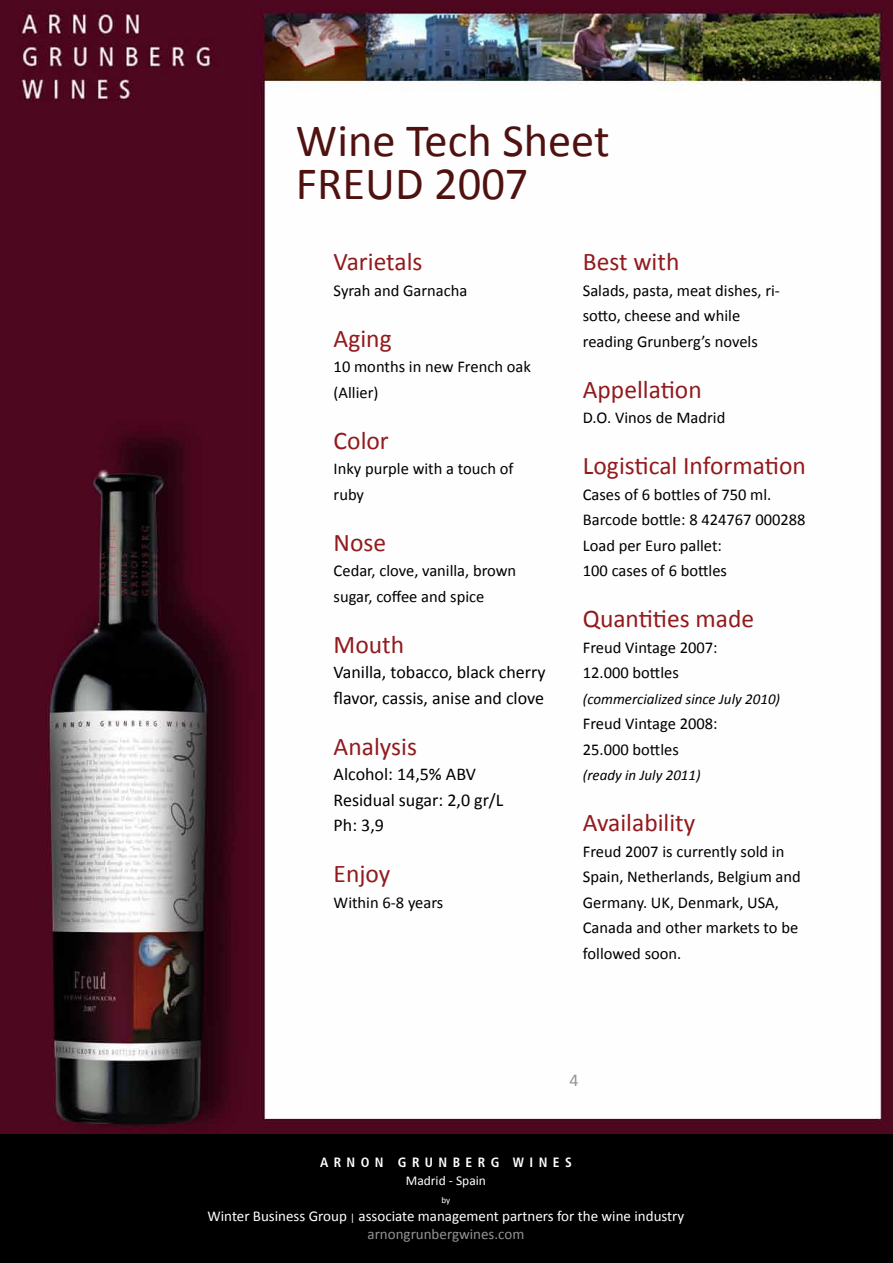
<style>
.page{position:relative;width:893px;height:1263px;background:#fff}
.page>*{position:absolute;margin:0;border:0;box-sizing:border-box;transform-origin:0 0}
.t1{font:46.5px/43.5px "Calibri";color:#4f1211}
.t2{font:25.5px "Calibri";color:#921a1d}
.t3{font:18px/25.5px "Calibri";color:#000}
.t4{font:18px "Calibri";color:#919396}
.t5{font:16.5px/25.5px "Calibri";color:#000}
.t6{font:15px/18px "Calibri";color:#fff;text-align:center}
.t7{font:italic 15px "Calibri";color:#000}
.t8{font:700 condensed 13.5px "Frutiger LT Std";letter-spacing:.4em;color:#fff}
.t9{font:13.5px "Calibri";color:#fff}
.t10{font:9px "Calibri";color:#fff}
.s1{font-size:10.5px}
.s2{color:#919396}
</style>
<div class="page">
<img style="left:0;top:0;width:893px;height:1135px">
<div style="left:0;top:1135px;width:893px;height:128px;background:#000"></div>
<h1 class="t1" style="left:296px;top:119px;width:315px">Wine Tech Sheet<br>FREUD 2007</h1>
<h2 class="t2" style="left:334px;top:245px;width:90px">Varietals</h2>
<p class="t5" style="left:334px;top:277px;width:135px">Syrah and Garnacha</p>
<h2 class="t2" style="left:334px;top:322px;width:60px">Aging</h2>
<p class="t5" style="left:334px;top:354px;width:199px">10 months in new French oak (Allier)</p>
<h2 class="t2" style="left:334px;top:424px;width:57px">Color</h2>
<p class="t5" style="left:334px;top:456px;width:181px">Inky purple with a touch of ruby</p>
<h2 class="t2" style="left:334px;top:526px;width:54px">Nose</h2>
<p class="t5" style="left:334px;top:558px;width:184px">Cedar, clove, vanilla, brown sugar, coffee and spice</p>
<h2 class="t2" style="left:334px;top:628px;width:72px">Mouth</h2>
<p class="t3" style="left:334px;top:659px;width:213px">Vanilla, tobacco, black cherry flavor, cassis, anise and clove</p>
<h2 class="t2" style="left:334px;top:730px;width:85px">Analysis</h2>
<p class="t3" style="left:334px;top:761px;width:171px">Alcohol: 14,5% ABV<br>Residual sugar: 2,0 gr/L<br>Ph: 3,9</p>
<h2 class="t2" style="left:334px;top:857px;width:58px">Enjoy</h2>
<p class="t5" style="left:334px;top:889px;width:111px">Within 6-8 years</p>
<h2 class="t2" style="left:583px;top:246px;width:98px">Best with</h2>
<p class="t5" style="left:583px;top:278px;width:199px">Salads, pasta, meat dishes, ri&shy;sotto, cheese and while reading Grunberg’s novels</p>
<h2 class="t2" style="left:583px;top:373px;width:120px">Appellation</h2>
<p class="t5" style="left:583px;top:405px;width:144px">D.O. Vinos de Madrid</p>
<h2 class="t2" style="left:583px;top:450px;width:224px">Logistical Information</h2>
<p class="t5" style="left:583px;top:482px;width:224px">Cases of 6 bottles of 750 ml.<br>Barcode bottle: 8 424767 000288<br>Load per Euro pallet:<br>100 cases of 6 bottles</p>
<h2 class="t2" style="left:583px;top:603px;width:173px">Quantities made</h2>
<p class="t5" style="left:583px;top:635px;width:136px">Freud Vintage 2007:<br>12.000 bottles</p>
<p class="t7" style="left:583px;top:688px;width:199px">(commercialized since July 2010)</p>
<p class="t5" style="left:583px;top:711px;width:136px">Freud Vintage 2008:<br>25.000 bottles</p>
<p class="t7" style="left:583px;top:765px;width:119px">(ready in July 2011)</p>
<h2 class="t2" style="left:583px;top:807px;width:114px">Availability</h2>
<p class="t5" style="left:583px;top:839px;width:220px">Freud 2007 is currently sold in<br>Spain, Netherlands, Belgium and<br>Germany. UK, Denmark, USA,<br>Canada and other markets to be followed soon.</p>
<p class="t4" style="left:569px;top:1068px;width:11px">4</p>
<p class="t8" style="left:320px;top:1155px;width:253px">ARNON GRUNBERG WINES</p>
<p class="t9" style="left:406px;top:1172px;width:82px">Madrid - Spain</p>
<p class="t10" style="left:442px;top:1195px;width:10px">by</p>
<p class="t6" style="left:207px;top:1207px;width:478px">Winter Business Group <span class="s1">|</span> associate management partners for the wine industry <span class="s2">arnongrunbergwines.com</span></p>
</div>
